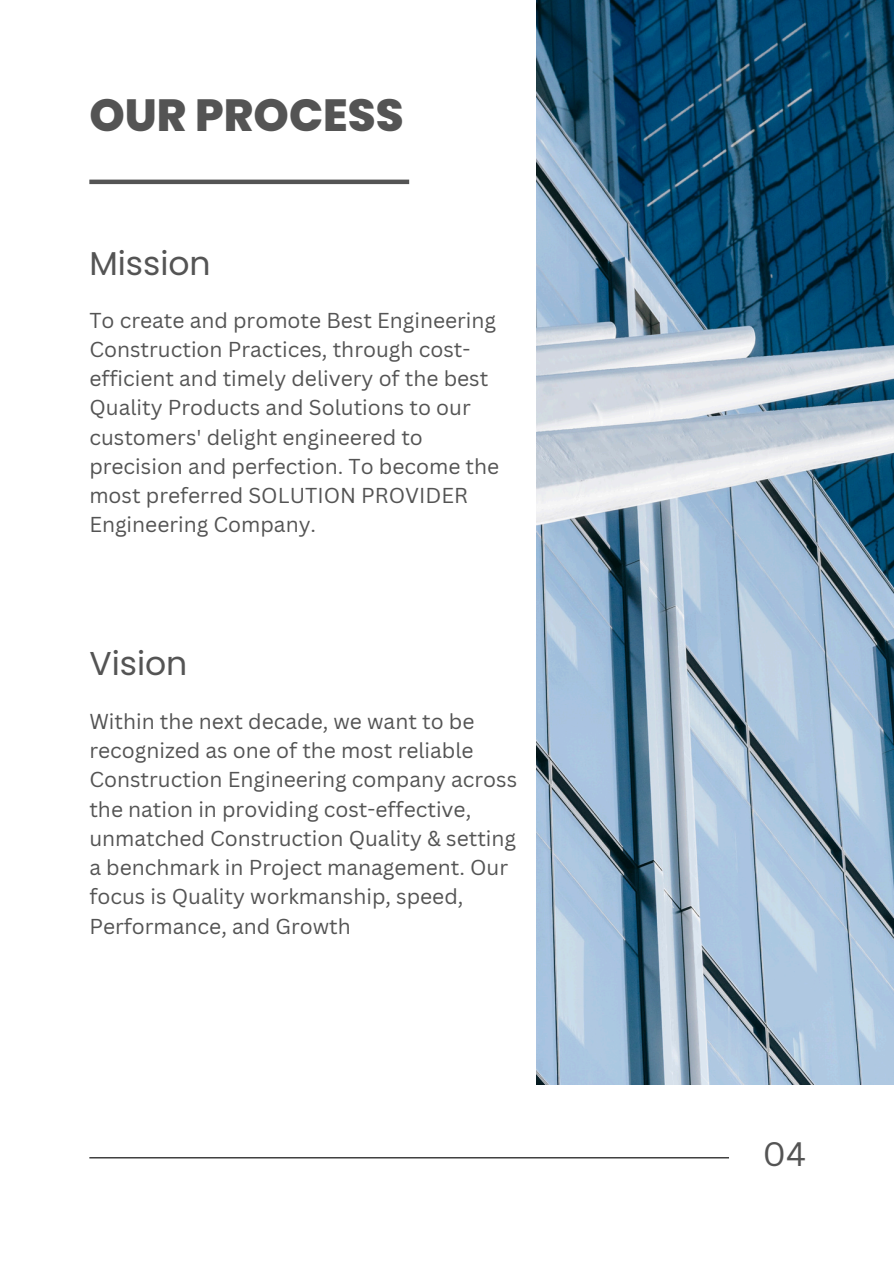
<style>
.page{position:relative;width:894px;height:1264px;background:#fff}
.page>*{position:absolute;margin:0;border:0;box-sizing:border-box;transform-origin:0 0}
.t1{font:800 45px "Poppins";color:#545454}
.t2{font:33px "Poppins";color:#545454}
.t3{font:33px "Canva Sans";color:#545454}
.t4{font:21px/29.2px "Canva Sans";color:#545454}
</style>
<div class="page">
<hr style="left:89px;top:1157px;width:639px;height:1px;background:#000">
<hr style="left:89px;top:180px;width:320px;height:4px;background:#545454">
<img style="left:536px;top:0;width:357px;height:1084px">
<h1 class="t1" style="left:89px;top:84px;width:316px">OUR PROCESS</h1>
<h2 class="t2" style="left:89px;top:240px;width:123px">Mission</h2>
<h2 class="t4" style="left:89px;top:305px;width:411px">To create and promote Best Engineering Construction Practices, through cost&shy;efficient and timely delivery of the best Quality Products and Solutions to our customers' delight engineered to precision and perfection. To become the most preferred SOLUTION PROVIDER Engineering Company.</h2>
<p class="t2" style="left:89px;top:640px;width:99px">Vision</p>
<p class="t4" style="left:89px;top:706px;width:429px">Within the next decade, we want to be recognized as one of the most reliable Construction Engineering company across the nation in providing cost-effective, unmatched Construction Quality &amp; setting a benchmark in Project management. Our focus is Quality workmanship, speed, Performance, and Growth</p>
<p class="t3" style="left:762px;top:1130px;width:45px">04</p>
</div>
